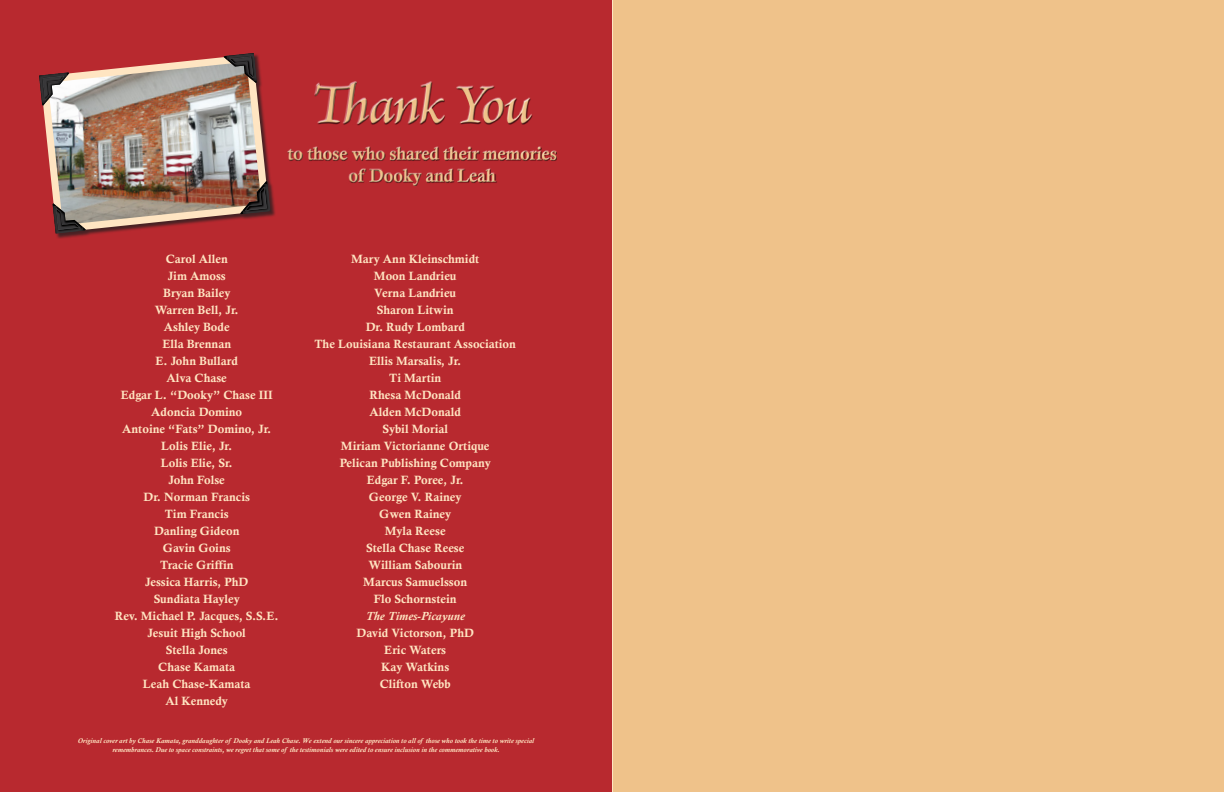
<style>
.page{position:relative;width:1224px;height:792px;background:#fff}
.page>*{position:absolute;margin:0;border:0;box-sizing:border-box;transform-origin:0 0}
.t1{font:60px "Brioso Pro Semibold It Disp";letter-spacing:-.025em;color:#efc28a}
.t2{font:18px/21.6px "Calis MT Bol";letter-spacing:-.02em;color:#efc28a;text-align:center}
.t3{font:12px/17px "Calis MT Bol";color:#ffe5c2;text-align:center}
.t4{font:italic 700 12px "Calisto";color:#ffe5c2}
.t5{font:italic 700 7px/8.4px "Calisto";color:#ffe5c2;text-align:center}
</style>
<div class="page">
<div style="left:0;top:0;width:621px;height:792px;background:#b8292f"></div>
<div style="left:314px;top:82px;width:219px;height:43px;background:#231f20;opacity:.75"></div>
<div style="left:287px;top:147px;width:270px;height:39px;background:#231f20;opacity:.75"></div>
<div style="left:40px;top:54px;width:236px;height:185px;background:#231f20;opacity:.75"></div>
<svg style="left:40px;top:54px;width:233px;height:183px"></svg>
<img style="left:39px;top:53px;width:231px;height:180px">
<div style="left:612px;top:0;width:612px;height:792px;background:#efc28a"></div>
<h1 class="t1" style="left:313px;top:67px;width:221px">Thank You</h1>
<h2 class="t2" style="left:288px;top:143px;width:271px">to those who shared their memories of Dooky and Leah</h2>
<p class="t3" style="left:115px;top:250px;width:165px">Carol Allen<br>Jim Amoss<br>Bryan Bailey<br>Warren Bell, Jr.<br>Ashley Bode<br>Ella Brennan<br>E. John Bullard<br>Alva Chase<br>Edgar L. “Dooky” Chase III<br>Adoncia Domino<br>Antoine “Fats” Domino, Jr.<br>Lolis Elie, Jr.<br>Lolis Elie, Sr.<br>John Folse<br>Dr. Norman Francis<br>Tim Francis<br>Danling Gideon<br>Gavin Goins<br>Tracie Griffin<br>Jessica Harris, PhD<br>Sundiata Hayley<br>Rev. Michael P. Jacques, S.S.E.<br>Jesuit High School<br>Stella Jones<br>Chase Kamata<br>Leah Chase-Kamata<br>Al Kennedy</p>
<p class="t3" style="left:315px;top:250px;width:203px">Mary Ann Kleinschmidt<br>Moon Landrieu<br>Verna Landrieu<br>Sharon Litwin<br>Dr. Rudy Lombard<br>The Louisiana Restaurant Association<br>Ellis Marsalis, Jr.<br>Ti Martin<br>Rhesa McDonald<br>Alden McDonald<br>Sybil Morial<br>Miriam Victorianne Ortique<br>Pelican Publishing Company<br>Edgar F. Poree, Jr.<br>George V. Rainey<br>Gwen Rainey<br>Myla Reese<br>Stella Chase Reese<br>William Sabourin<br>Marcus Samuelsson<br>Flo Schornstein</p>
<p class="t4" style="left:366px;top:609px;width:101px">The Times-Picayune</p>
<p class="t3" style="left:357px;top:624px;width:119px">David Victorson, PhD<br>Eric Waters<br>Kay Watkins<br>Clifton Webb</p>
<p class="t5" style="left:78px;top:737px;width:458px">Original cover art by Chase Kamata, granddaughter of Dooky and Leah Chase. We extend our sincere appreciation to all of those who took the time to write special remembrances. Due to space constraints, we regret that some of the testimonials were edited to ensure inclusion in the commemorative book.</p>
</div>
